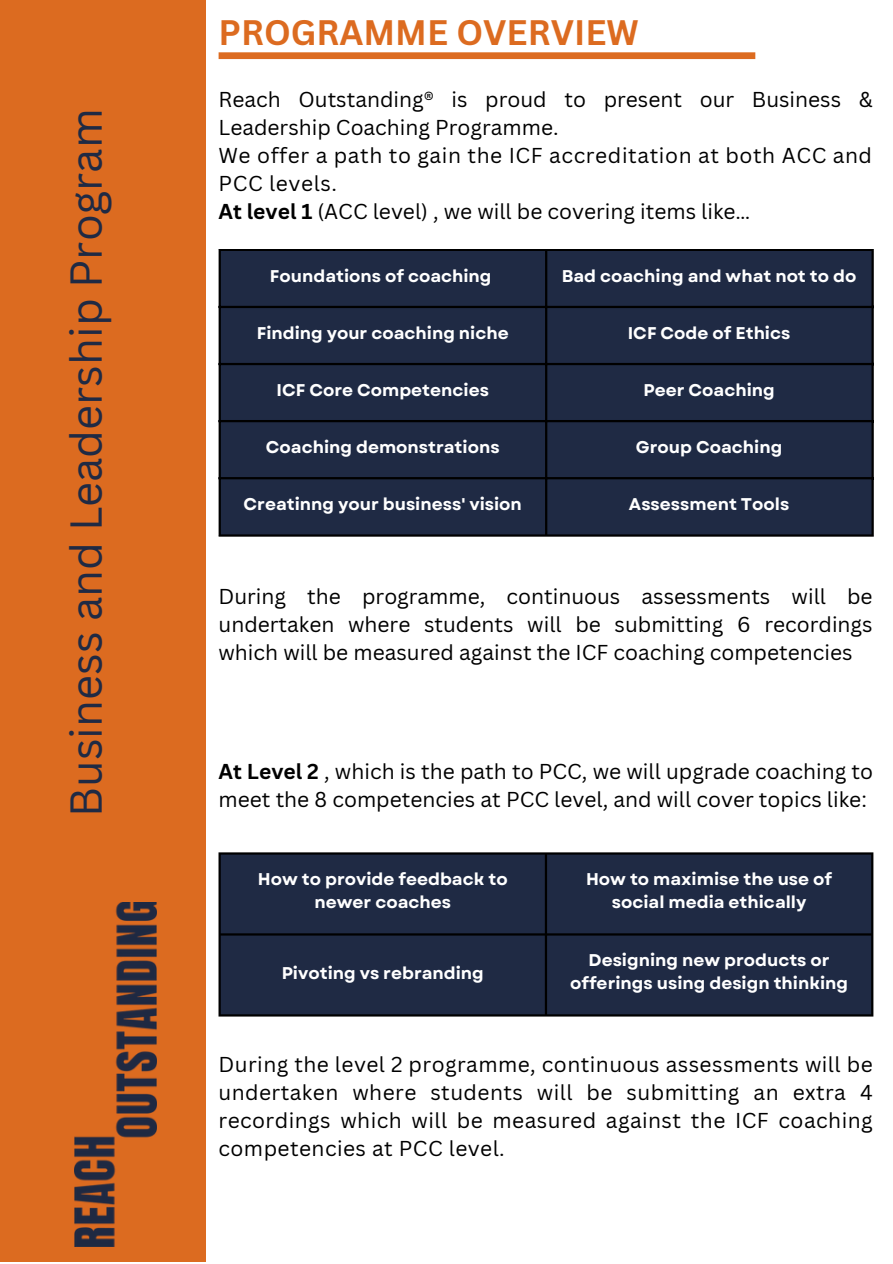
<style>
.page{position:relative;width:893px;height:1264px;background:#fff}
.page>*{position:absolute;margin:0;border:0;box-sizing:border-box;transform-origin:0 0}
.t1{font:43.5px "Canva Sans";color:#1f2a44}
.t2{font:700 34.5px "Canva Sans";color:#dc6b20}
.t3{font:21px/28.2px "Canva Sans";color:#000}
.t4{font:21px/28.2px "Canva Sans";letter-spacing:.03em;color:#000}
.t5{font:700 16.95px/22.5px "Garet";color:#fff;text-align:center}
.s1{font-weight:700}
</style>
<div class="page">
<div style="left:218px;top:52px;width:537px;height:7px;background:#dc6b20"></div>
<div style="left:221px;top:251px;width:650px;height:283px;background:#1f2a44"></div>
<hr style="left:218px;top:251px;width:3px;height:283px;background:#000">
<hr style="left:545px;top:251px;width:2px;height:283px;background:#000">
<hr style="left:871px;top:251px;width:2px;height:283px;background:#000">
<hr style="left:218px;top:249px;width:655px;height:2px;background:#000">
<hr style="left:218px;top:306px;width:655px;height:2px;background:#000">
<hr style="left:218px;top:363px;width:655px;height:2px;background:#000">
<hr style="left:218px;top:420px;width:655px;height:2px;background:#000">
<hr style="left:218px;top:477px;width:655px;height:2px;background:#000">
<hr style="left:218px;top:534px;width:655px;height:2px;background:#000">
<div style="left:0;top:0;width:206px;height:1261px;background:#dc6b20"></div>
<img style="left:74px;top:902px;width:82px;height:344px">
<div style="left:218px;top:852px;width:655px;height:164px;background:#1f2a44"></div>
<p class="t1" style="left:55px;top:816px;width:709px;rotate:-90deg">Business and Leadership Program</p>
<p class="t2" style="left:218px;top:8px;width:421px">PROGRAMME OVERVIEW</p>
<p class="t3" style="left:218px;top:84px;width:655px">Reach Outstanding® is proud to present our Business &amp;<br>Leadership Coaching Programme.</p>
<p class="t4" style="left:218px;top:141px;width:655px">We offer a path to gain the ICF accreditation at both ACC and<br>PCC levels.</p>
<p class="t3" style="left:218px;top:197px;width:533px"><span class="s1">At level 1</span> (ACC level) , we will be covering items like…</p>
<p class="t5" style="left:270px;top:264px;width:223px">Foundations of coaching</p>
<p class="t5" style="left:561px;top:264px;width:296px">Bad coaching and what not to do</p>
<p class="t5" style="left:257px;top:321px;width:253px">Finding your coaching niche</p>
<p class="t5" style="left:627px;top:321px;width:164px">ICF Code of Ethics</p>
<p class="t5" style="left:276px;top:379px;width:214px">ICF Core Competencies</p>
<p class="t5" style="left:266px;top:436px;width:235px">Coaching demonstrations</p>
<p class="t5" style="left:643px;top:379px;width:133px">Peer Coaching</p>
<p class="t5" style="left:636px;top:436px;width:148px">Group Coaching</p>
<p class="t5" style="left:243px;top:493px;width:280px">Creatinng your business' vision</p>
<p class="t5" style="left:629px;top:493px;width:162px">Assessment Tools</p>
<p class="t3" style="left:218px;top:581px;width:655px;text-align:justify">During the programme, continuous assessments will be undertaken where students will be submitting 6 recordings which will be measured against the ICF coaching competencies</p>
<p class="t3" style="left:218px;top:757px;width:656px"><span class="s1">At Level 2</span> , which is the path to PCC, we will upgrade coaching to meet the 8 competencies at PCC level, and will cover topics like:</p>
<p class="t5" style="left:258px;top:868px;width:251px">How to provide feedback to newer coaches</p>
<p class="t5" style="left:281px;top:961px;width:204px">Pivoting vs rebranding</p>
<p class="t5" style="left:586px;top:868px;width:247px">How to maximise the use of social media ethically</p>
<p class="t5" style="left:570px;top:949px;width:279px">Designing new products or offerings using design thinking</p>
<p class="t3" style="left:218px;top:1049px;width:655px;text-align:justify">During the level 2 programme, continuous assessments will be undertaken where students will be submitting an extra 4 recordings which will be measured against the ICF coaching competencies at PCC level.</p>
</div>
